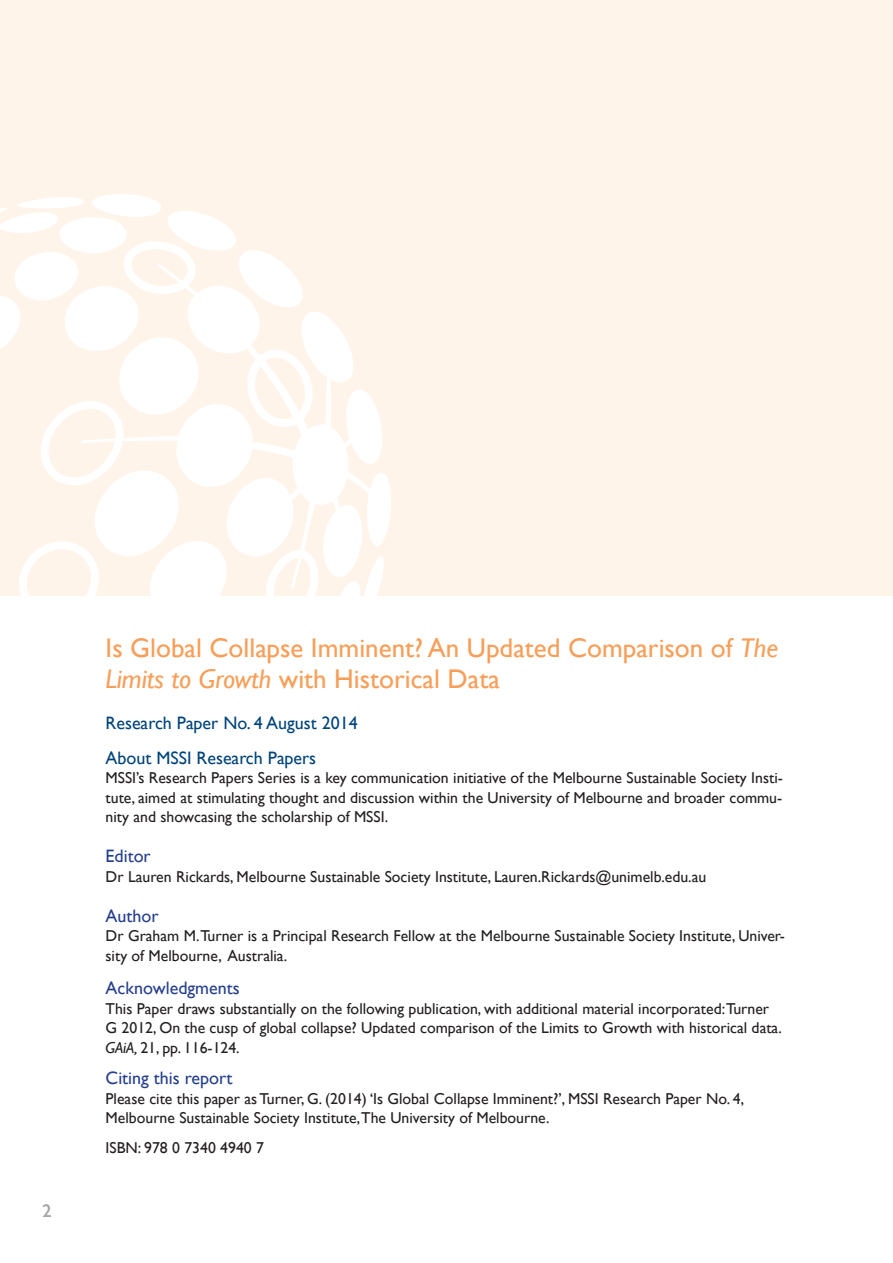
<style>
.page{position:relative;width:893px;height:1263px;background:#fff}
.page>*{position:absolute;margin:0;border:0;box-sizing:border-box;transform-origin:0 0}
.sub_heading_green{font:27px/31px "Gill Sans";color:#f89e58}
.sub_heading_green-2{font:18px/34.5px "Gill Sans";color:#00447b}
.inside_front_cover_h{font:18px "Gill Sans";color:#253f8e}
.sub_heading_green-3{font:18px "Gill Sans";color:#253f8e}
.t1{font:18px "Gill Sans";color:#a8a9ad}
.sub_heading_green-4{font:15.75px/19.5px "Gill Sans";color:#231f20;text-align:justify}
.inside_front_cover_h-2{font:15.75px/19.5px "Gill Sans";color:#231f20}
.body_copy{font:15.75px "Gill Sans";color:#231f20}
.s1{font-style:italic}
</style>
<div class="page">
<div style="left:0;top:0;width:893px;height:595px;background:#fef4ea"></div>
<svg style="left:0;top:194px;width:391px;height:402px"></svg>
<p class="t1" style="left:43px;top:1200px;width:10px">2</p>
<p class="sub_heading_green" style="left:106px;top:632px;width:674px">Is Global Collapse Imminent? An Updated Comparison of <span class="s1">The<br>Limits to Growth</span> with Historical Data</p>
<p class="sub_heading_green-2" style="left:106px;top:706px;width:254px">Research Paper No. 4 August 2014<br>About MSSI Research Papers</p>
<p class="sub_heading_green-4" style="left:106px;top:768px;width:679px">MSSI’s Research Papers Series is a key communication initiative of the Melbourne Sustainable Society Insti&shy;tute, aimed at stimulating thought and discussion within the University of Melbourne and broader commu&shy;nity and showcasing the scholarship of MSSI.</p>
<p class="sub_heading_green-3" style="left:106px;top:846px;width:47px">Editor</p>
<p class="sub_heading_green-4" style="left:106px;top:867px;width:602px">Dr Lauren Rickards, Melbourne Sustainable Society Institute, Lauren.Rickards@unimelb.edu.au</p>
<p class="sub_heading_green-3" style="left:106px;top:905px;width:55px">Author</p>
<p class="sub_heading_green-4" style="left:106px;top:927px;width:681px">Dr Graham M.Turner is a Principal Research Fellow at the Melbourne Sustainable Society Institute, Univer&shy;sity of Melbourne, Australia.</p>
<p class="inside_front_cover_h" style="left:106px;top:978px;width:136px">Acknowledgments</p>
<p class="inside_front_cover_h-2" style="left:106px;top:999px;width:678px">This Paper draws substantially on the following publication, with additional material incorporated:Turner<br>G 2012, On the cusp of global collapse? Updated comparison of the Limits to Growth with historical data.<br><span class="s1">GAiA,</span> 21, pp. 116-124.</p>
<p class="inside_front_cover_h" style="left:106px;top:1068px;width:128px">Citing this report</p>
<p class="inside_front_cover_h-2" style="left:106px;top:1089px;width:640px">Please cite this paper as Turner, G. (2014) ‘Is Global Collapse Imminent?’, MSSI Research Paper No. 4,<br>Melbourne Sustainable Society Institute,The University of Melbourne.</p>
<p class="body_copy" style="left:106px;top:1139px;width:160px">ISBN: 978 0 7340 4940 7</p>
</div>
